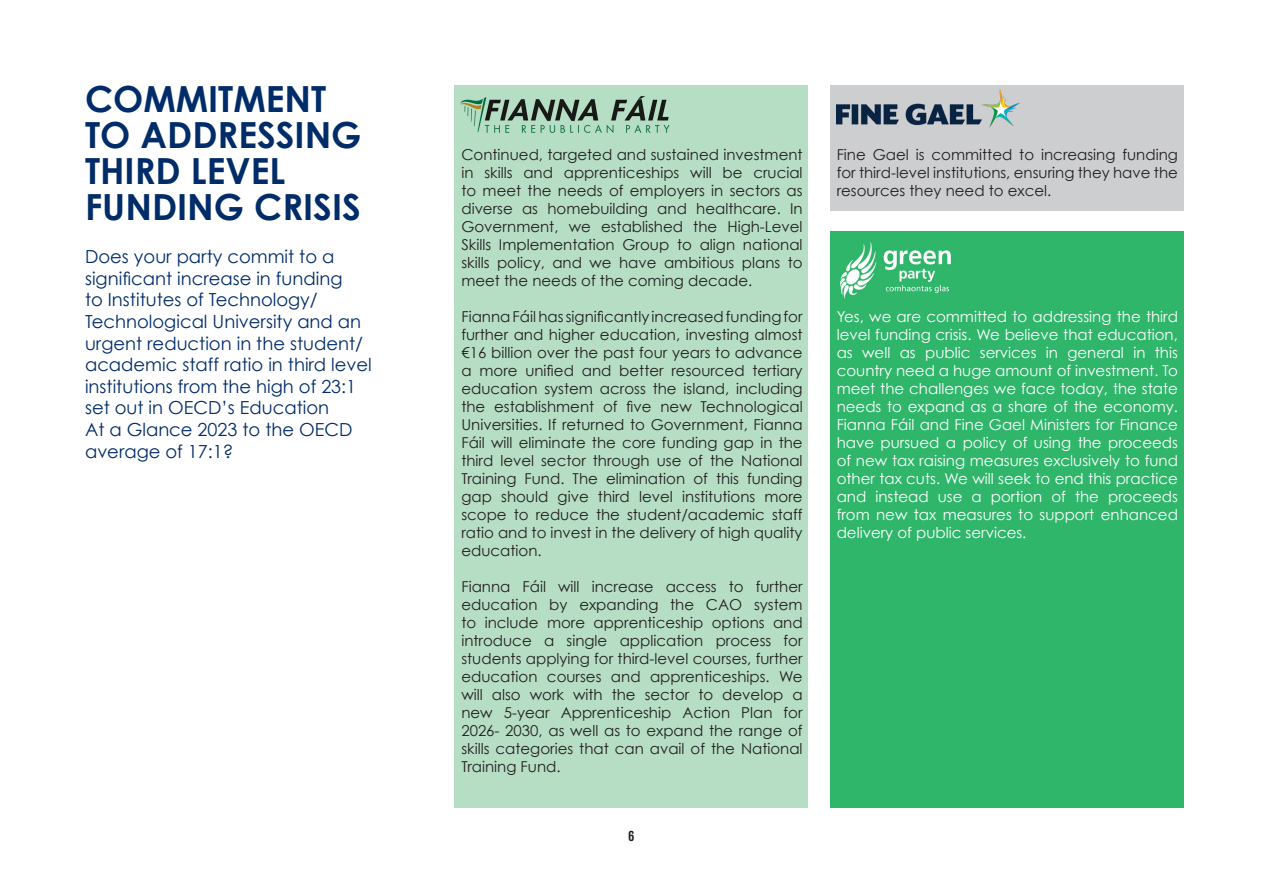
<style>
.page{position:relative;width:1263px;height:893px;background:#fff}
.page>*{position:absolute;margin:0;border:0;box-sizing:border-box;transform-origin:0 0}
.t1{font:700 36px/36px "Century Gothic";color:#002c69}
.t2{font:18px/21.6px "Century Gothic";color:#002c69}
.t3{font:15px/18px "Century Gothic";color:#231f20;text-align:justify}
.t4{font:15px/18px "Century Gothic";color:#fff;text-align:justify}
.t5{font:700 15px "Giorgio Sans";color:#231f20}
</style>
<div class="page">
<div style="left:831px;top:232px;width:353px;height:576px;background:#2fb66a"></div>
<div style="left:831px;top:85px;width:353px;height:125px;background:#cdced0"></div>
<div style="left:455px;top:85px;width:353px;height:723px;background:#b6dec4"></div>
<img style="left:840px;top:242px;width:111px;height:57px">
<img style="left:460px;top:96px;width:210px;height:37px">
<img style="left:837px;top:89px;width:183px;height:38px">
<p class="t1" style="left:85px;top:80px;width:278px">COMMITMENT<br>TO ADDRESSING<br>THIRD LEVEL<br>FUNDING CRISIS</p>
<p class="t2" style="left:85px;top:246px;width:288px">Does your party commit to a significant increase in funding<br>to Institutes of Technology/<br>Technological University and an urgent reduction in the student/ academic staff ratio in third level institutions from the high of 23:1 set out in OECD’s Education<br>At a Glance 2023 to the OECD average of 17:1?</p>
<p class="t3" style="left:461px;top:145px;width:343px">Continued, targeted and sustained investment in skills and apprenticeships will be crucial to meet the needs of employers in sectors as diverse as homebuilding and healthcare. In Government, we established the High-Level Skills Implementation Group to align national skills policy, and we have ambitious plans to meet the needs of the coming decade.</p>
<p class="t3" style="left:461px;top:307px;width:343px">Fianna Fáil has significantly increased funding for further and higher education, investing almost €16 billion over the past four years to advance a more unified and better resourced tertiary education system across the island, including the establishment of five new Technological Universities. If returned to Government, Fianna Fáil will eliminate the core funding gap in the third level sector through use of the National Training Fund. The elimination of this funding gap should give third level institutions more scope to reduce the student/academic staff ratio and to invest in the delivery of high quality education.</p>
<p class="t3" style="left:461px;top:577px;width:343px">Fianna Fáil will increase access to further education by expanding the CAO system to include more apprenticeship options and introduce a single application process for students applying for third-level courses, further education courses and apprenticeships. We will also work with the sector to develop a new 5-year Apprenticeship Action Plan for 2026- 2030, as well as to expand the range of skills categories that can avail of the National Training Fund.</p>
<p class="t5" style="left:629px;top:828px;width:7px">6</p>
<p class="t3" style="left:837px;top:145px;width:343px">Fine Gael is committed to increasing funding for third-level institutions, ensuring they have the resources they need to excel.</p>
<p class="t4" style="left:837px;top:307px;width:343px">Yes, we are committed to addressing the third level funding crisis. We believe that education, as well as public services in general in this country need a huge amount of investment. To meet the challenges we face today, the state needs to expand as a share of the economy.<br>Fianna Fáil and Fine Gael Ministers for Finance have pursued a policy of using the proceeds of new tax raising measures exclusively to fund other tax cuts. We will seek to end this practice and instead use a portion of the proceeds from new tax measures to support enhanced delivery of public services.</p>
</div>
